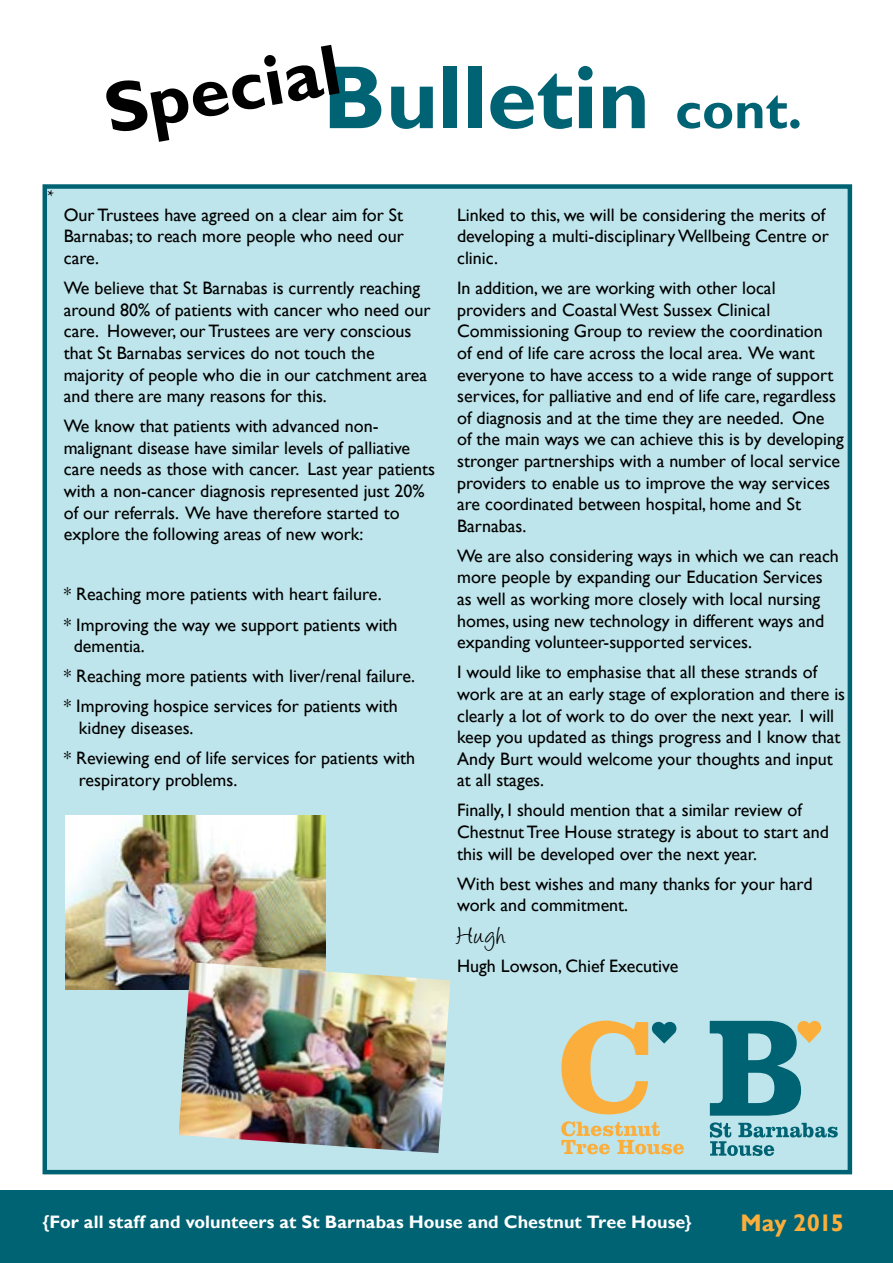
<style>
.page{position:relative;width:893px;height:1263px;background:#fff}
.page>*{position:absolute;margin:0;border:0;box-sizing:border-box;transform-origin:0 0}
.t1{font:700 90px "Gill Sans";color:#006373}
.t2{font:700 72px "Gill Sans";color:#000}
.t3{font:27px "Angelina";color:#000}
.t4{font:700 24px "Gill Sans";letter-spacing:-.015em;color:#fbae3b}
.t5{font:18px/21.6px "Gill Sans";color:#000}
.t6{font:700 18px "Gill Sans";letter-spacing:.005em;color:#fff}
.t7{font:18px "Minion Pro";color:#000}
.s1{font-size:54px}
</style>
<div class="page">
<div style="left:45px;top:187px;width:805px;height:985px;background:#bee5eb"></div>
<div style="left:43px;top:184px;width:809px;height:990px;border:4px solid #006373"></div>
<svg style="left:710px;top:1122px;width:128px;height:34px"></svg>
<svg style="left:710px;top:1021px;width:112px;height:95px"></svg>
<div style="left:0;top:1191px;width:893px;height:72px;background:#006373"></div>
<svg style="left:561px;top:1020px;width:116px;height:94px"></svg>
<svg style="left:561px;top:1121px;width:123px;height:33px"></svg>
<img style="left:65px;top:816px;width:261px;height:173px">
<img style="left:179px;top:962px;width:271px;height:191px">
<h2 class="t2" style="left:98px;top:67px;width:240px;rotate:-10deg">Special</h2>
<h1 class="t1" style="left:323px;top:44px;width:481px">Bulletin <span class="s1">cont.</span></h1>
<p class="t7" style="left:47px;top:184px;width:9px">*</p>
<p class="t5" style="left:64px;top:204px;width:342px;text-align:justify">Our Trustees have agreed on a clear aim for St Barnabas; to reach more people who need our care.</p>
<p class="t5" style="left:64px;top:278px;width:368px">We believe that St Barnabas is currently reaching around 80% of patients with cancer who need our care. However, our Trustees are very conscious that St Barnabas services do not touch the majority of people who die in our catchment area and there are many reasons for this.</p>
<p class="t5" style="left:64px;top:416px;width:373px">We know that patients with advanced non&shy;malignant disease have similar levels of palliative care needs as those with cancer. Last year patients with a non-cancer diagnosis represented just 20% of our referrals. We have therefore started to explore the following areas of new work:</p>
<p class="t5" style="left:64px;top:580px;width:335px;line-height:30.2px">* Reaching more patients with heart failure.<br>* Improving the way we support patients with</p>
<p class="t5" style="left:64px;top:631px;width:353px;line-height:30.2px;text-indent:10px">dementia.<br>* Reaching more patients with liver/renal failure. * Improving hospice services for patients with</p>
<p class="t5" style="left:64px;top:713px;width:353px;line-height:30.2px;text-indent:15px">kidney diseases.<br>* Reviewing end of life services for patients with</p>
<p class="t5" style="left:79px;top:769px;width:160px">respiratory problems.</p>
<p class="t5" style="left:457px;top:204px;width:373px">Linked to this, we will be considering the merits of developing a multi-disciplinary Wellbeing Centre or clinic.</p>
<p class="t5" style="left:457px;top:278px;width:388px">In addition, we are working with other local providers and Coastal West Sussex Clinical Commissioning Group to review the coordination<br>of end of life care across the local area. We want everyone to have access to a wide range of support services, for palliative and end of life care, regardless of diagnosis and at the time they are needed. One<br>of the main ways we can achieve this is by developing stronger partnerships with a number of local service providers to enable us to improve the way services are coordinated between hospital, home and St Barnabas.</p>
<p class="t5" style="left:457px;top:545px;width:383px">We are also considering ways in which we can reach more people by expanding our Education Services as well as working more closely with local nursing homes, using new technology in different ways and expanding volunteer-supported services.</p>
<p class="t5" style="left:457px;top:662px;width:390px">I would like to emphasise that all these strands of work are at an early stage of exploration and there is clearly a lot of work to do over the next year. I will keep you updated as things progress and I know that Andy Burt would welcome your thoughts and input at all stages.</p>
<p class="t5" style="left:457px;top:800px;width:373px">Finally, I should mention that a similar review of<br>Chestnut Tree House strategy is about to start and this will be developed over the next year.</p>
<p class="t5" style="left:457px;top:873px;width:357px">With best wishes and many thanks for your hard work and commitment.</p>
<h3 class="t3" style="left:457px;top:924px;width:50px">Hugh</h3>
<p class="t5" style="left:457px;top:955px;width:223px">Hugh Lowson, Chief Executive</p>
<p class="t6" style="left:43px;top:1211px;width:651px">{For all staff and volunteers at St Barnabas House and Chestnut Tree House}</p>
<h3 class="t4" style="left:740px;top:1208px;width:105px">May 2015</h3>
</div>
